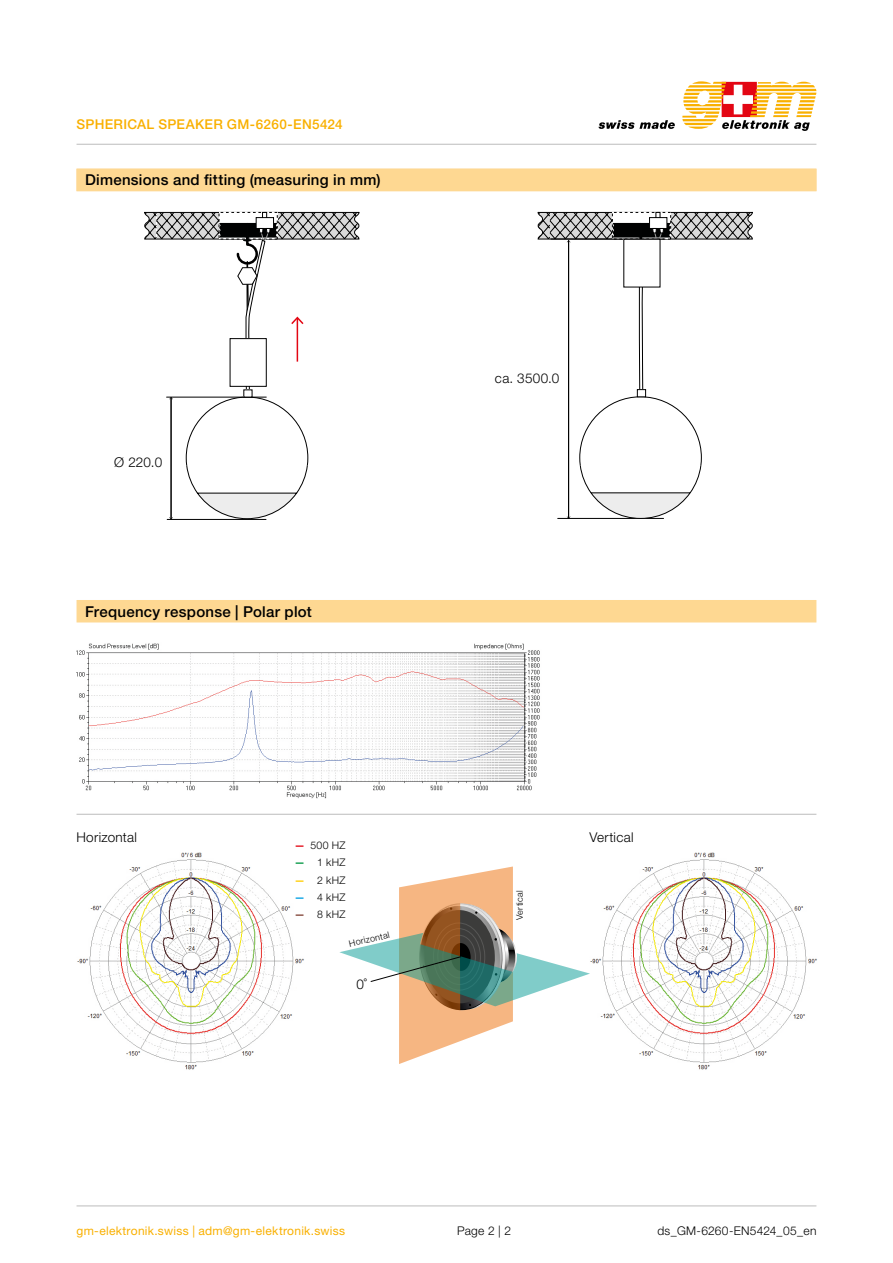
<style>
.page{position:relative;width:893px;height:1263px;background:#fff}
.page>*{position:absolute;margin:0;border:0;box-sizing:border-box;transform-origin:0 0}
.t1{font:500 15px "Helvetica Neue LT";letter-spacing:.015em;color:#000}
.t2{font:300 13.5px "Helvetica Neue LT";letter-spacing:.02em;color:#000}
.t3{font:500 13.5px "Helvetica Neue LT";letter-spacing:.025em;color:#f9b000}
.t4{font:12px "Helvetica Neue LT";letter-spacing:.02em;color:#f9b000}
.t5{font:300 12px "Helvetica Neue LT";letter-spacing:.02em;color:#000}
.t6{font:300 10.5px "Helvetica Neue LT";letter-spacing:.025em;color:#000}
.t7{font:300 9px "Helvetica Neue LT";letter-spacing:.035em;color:#000}
.s1{font-weight:700;color:#e30613}
.s2{font-weight:700;color:#009641}
.s3{font-weight:700;color:#fc0}
.s4{font-weight:700;color:#009fe3}
.s5{font-weight:700;color:#804135}
</style>
<div class="page">
<hr style="left:77px;top:1206px;width:739px;height:1px;background:#bcbcbc">
<hr style="left:77px;top:144px;width:739px;height:1px;background:#bcbcbc">
<svg style="left:682px;top:81px;width:134px;height:50px"></svg>
<svg style="left:598px;top:120px;width:77px;height:9px"></svg>
<hr style="left:167px;top:519px;width:99px;height:1px;background:#000">
<svg style="left:144px;top:212px;width:216px;height:307px"></svg>
<hr style="left:167px;top:397px;width:99px;height:1px;background:#000">
<div style="left:244px;top:390px;width:8px;height:7px;background:#fff"></div>
<svg style="left:537px;top:212px;width:216px;height:307px"></svg>
<div style="left:637px;top:390px;width:9px;height:7px;background:#fff"></div>
<div style="left:637px;top:389px;width:9px;height:8px;border:1px solid #000"></div>
<div style="left:624px;top:239px;width:36px;height:48px;background:#fff"></div>
<img style="left:77px;top:643px;width:463px;height:155px">
<img style="left:77px;top:852px;width:227px;height:218px">
<img style="left:590px;top:852px;width:227px;height:218px">
<svg style="left:339px;top:866px;width:251px;height:198px"></svg>
<hr style="left:77px;top:814px;width:739px;height:1px;background:#bcbcbc">
<div style="left:77px;top:169px;width:739px;height:22px;background:#fed892"></div>
<div style="left:77px;top:600px;width:739px;height:22px;background:#fed892"></div>
<p class="t3" style="left:77px;top:116px;width:268px">SPHERICAL SPEAKER GM-6260-EN5424</p>
<p class="t1" style="left:85px;top:171px;width:297px">Dimensions and fitting (measuring in mm)</p>
<p class="t1" style="left:85px;top:171px;width:203px">Abmessu gen und Montage</p>
<p class="t2" style="left:114px;top:454px;width:49px">Ø 220.0</p>
<p class="t1" style="left:85px;top:602px;width:228px">Frequency response | Polar plot</p>
<p class="t2" style="left:495px;top:370px;width:66px">ca. 3500.0</p>
<p class="t2" style="left:77px;top:828px;width:62px">Horizontal</p>
<p class="t2" style="left:589px;top:828px;width:46px">Vertical</p>
<p class="t6" style="left:294px;top:839px;width:53px"><span class="s1">—</span> 500 HZ</p>
<p class="t6" style="left:294px;top:856px;width:52px"><span class="s2">—</span> 1 kHZ</p>
<p class="t6" style="left:294px;top:873px;width:52px"><span class="s3">—</span> 2 kHZ</p>
<p class="t6" style="left:294px;top:891px;width:52px"><span class="s4">—</span> 4 kHZ</p>
<p class="t6" style="left:294px;top:908px;width:52px"><span class="s5">—</span> 8 kHZ</p>
<p class="t7" style="left:514px;top:920px;width:32px;rotate:-90deg">Vertical</p>
<p class="t7" style="left:348px;top:938px;width:43px;rotate:-13deg">Horizontal</p>
<p class="t2" style="left:356px;top:975px;width:12px">0˚</p>
<p class="t4" style="left:77px;top:1224px;width:270px">gm-elektronik.swiss | adm@gm-elektronik.swiss</p>
<p class="t5" style="left:457px;top:1224px;width:56px">Page 2 | 2</p>
<p class="t5" style="left:657px;top:1224px;width:161px">ds_GM-6260-EN5424_05_en</p>
</div>
